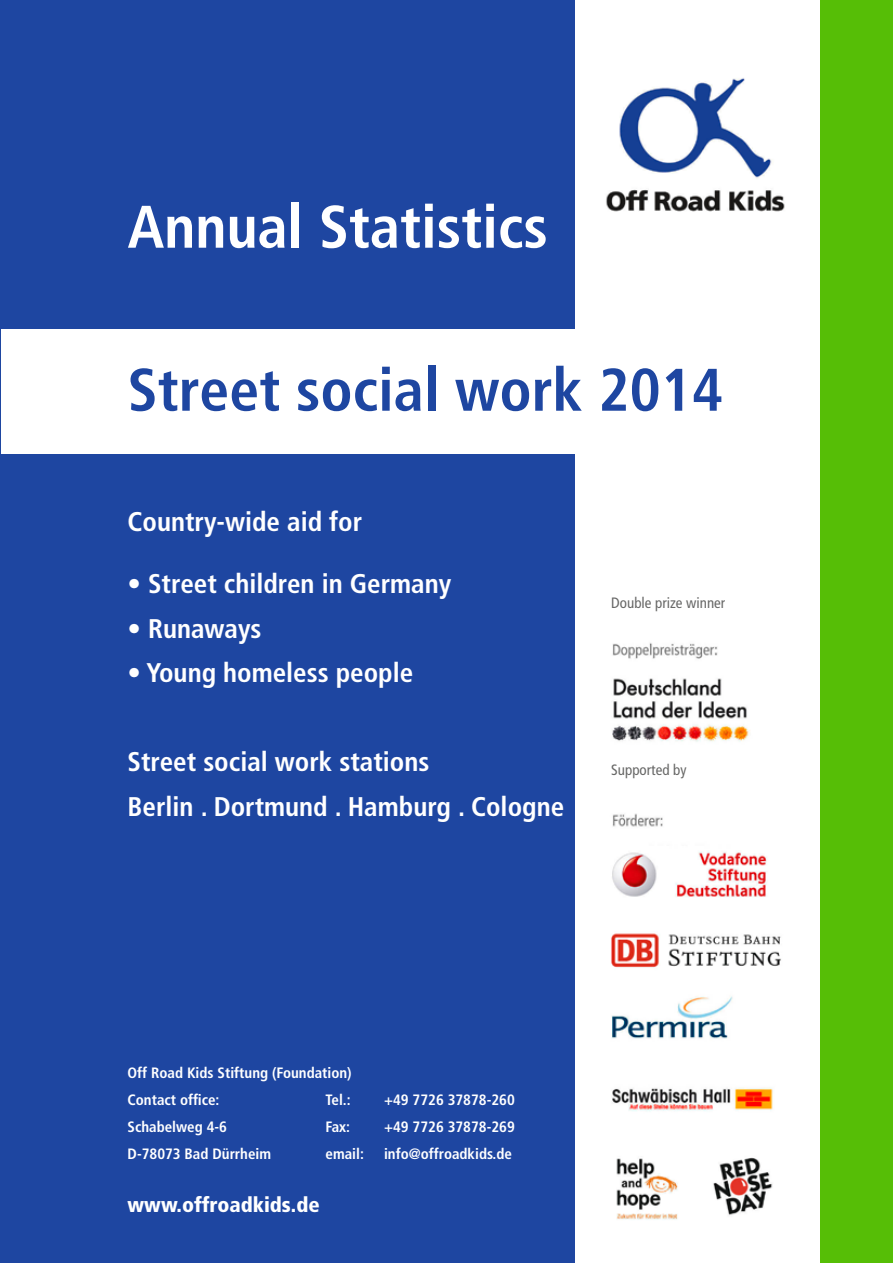
<style>
.page{position:relative;width:893px;height:1263px;background:#fff}
.page>*{position:absolute;margin:0;border:0;box-sizing:border-box;transform-origin:0 0}
.t1{font:700 condensed 60px "Frutiger LT";color:#1e46a1}
.t2{font:700 condensed 60px "Frutiger LT";color:#fff}
.t3{font:700 condensed 27px/44.5px "Frutiger LT";color:#fff}
.t4{font:900 condensed 21px "Frutiger LT";color:#fff}
.t5{font:700 condensed 15px/27px "Frutiger LT";color:#fff}
.t6{font:condensed 15px "Frutiger LT";color:#686867}
</style>
<div class="page">
<div style="left:808px;top:0;width:85px;height:1263px;background:#56be06"></div>
<div style="left:0;top:0;width:574px;height:1263px;background:#1e46a1"></div>
<div style="left:1px;top:330px;width:584px;height:124px;background:#fff"></div>
<img style="left:606px;top:0;width:213px;height:1263px">
<div style="left:608px;top:589px;width:120px;height:29px;background:#fff"></div>
<div style="left:608px;top:763px;width:60px;height:20px;background:#fff"></div>
<h1 class="t2" style="left:128px;top:191px;width:422px">Annual Statistics</h1>
<h1 class="t1" style="left:128px;top:354px;width:597px">Street social work 2014</h1>
<h2 class="t3" style="left:128px;top:499px;width:236px">Country-wide aid for</h2>
<h2 class="t3" style="left:128px;top:561px;width:325px">• Street children in Germany</h2>
<h2 class="t3" style="left:128px;top:606px;width:136px">• Runaways</h2>
<h2 class="t3" style="left:128px;top:650px;width:287px">• Young homeless people</h2>
<h2 class="t3" style="left:128px;top:739px;width:438px">Street social work stations<br>Berlin . Dortmund . Hamburg . Cologne</h2>
<p class="t6" style="left:611px;top:594px;width:116px">Double prize winner</p>
<p class="t6" style="left:611px;top:761px;width:77px">Supported by</p>
<p class="t5" style="left:128px;top:1059px;width:226px">Off Road Kids Stiftung (Foundation)<br>Contact office:</p>
<p class="t5" style="left:326px;top:1086px;width:27px">Tel.:</p>
<p class="t5" style="left:384px;top:1086px;width:132px">+49 7726 37878-260</p>
<p class="t5" style="left:128px;top:1113px;width:101px">Schabelweg 4-6</p>
<p class="t5" style="left:326px;top:1113px;width:26px">Fax:</p>
<p class="t5" style="left:384px;top:1113px;width:132px">+49 7726 37878-269</p>
<p class="t5" style="left:128px;top:1140px;width:145px">D-78073 Bad Dürrheim</p>
<p class="t5" style="left:326px;top:1140px;width:40px">email:</p>
<p class="t5" style="left:384px;top:1140px;width:129px">info@offroadkids.de</p>
<h3 class="t4" style="left:128px;top:1192px;width:194px">www.offroadkids.de</h3>
</div>
